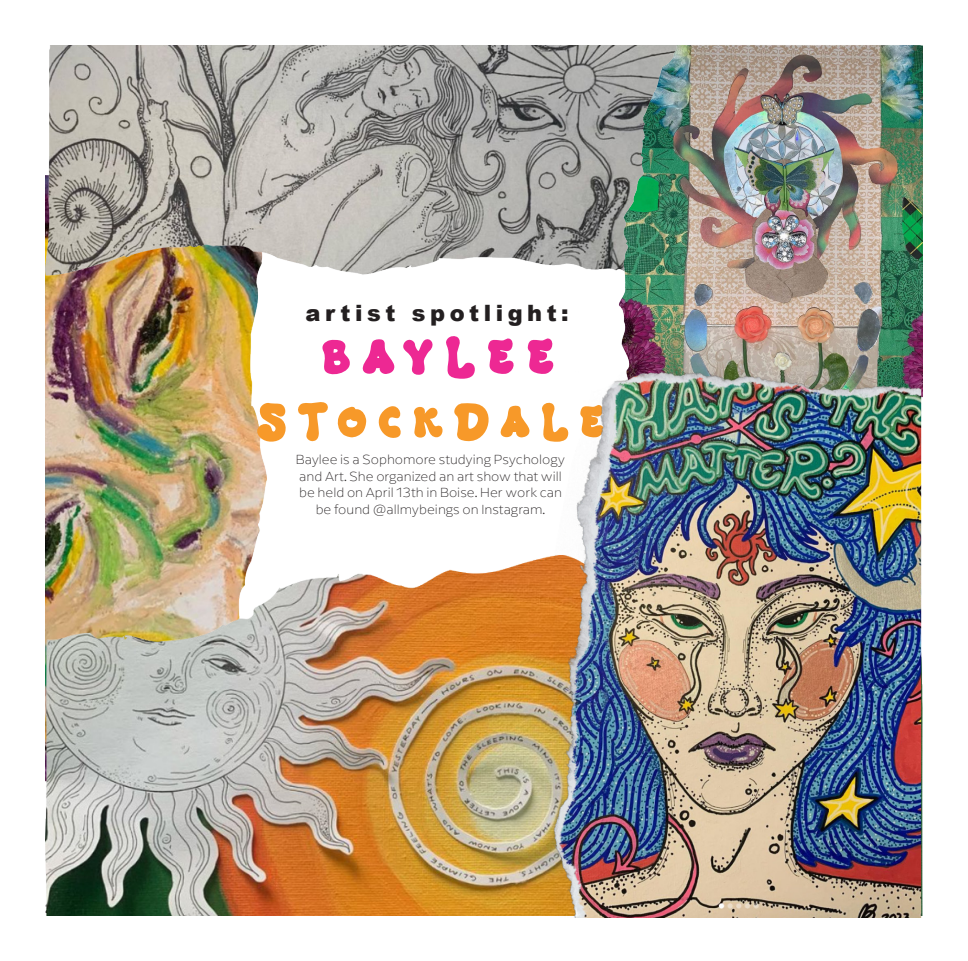
<style>
.page{position:relative;width:968px;height:961px;background:#fff}
.page>*{position:absolute;margin:0;border:0;box-sizing:border-box;transform-origin:0 0}
.Paragraph_Style_2{font:57.5px "Masa Groovy";letter-spacing:.2em;color:#ed2893}
.Paragraph_Style_2-2{font:52.5px "Masa Groovy";letter-spacing:.2em;color:#f79929}
.Paragraph_Style_2-3{font:900 22.5px "Arial";letter-spacing:.2em;color:#231f20}
.Bylines{font:100 13.75px/16.5px "Arpona Sans";color:#231f20;text-align:center}
.t1{font:700 13.75px "Indivisible";color:#231f20}
</style>
<div class="page">
<img style="left:45px;top:284px;width:222px;height:267px">
<img style="left:45px;top:45px;width:550px;height:239px">
<img style="left:45px;top:551px;width:470px;height:364px">
<img style="left:595px;top:45px;width:327px;height:307px">
<img style="left:515px;top:352px;width:408px;height:565px">
<p class="t1" style="left:45px;top:900px;width:19px">20</p>
<p class="Paragraph_Style_2-3" style="left:305px;top:296px;width:265px">artist spotlight:</p>
<p class="Paragraph_Style_2" style="left:321px;top:325px;width:235px">BAYLEE</p>
<p class="Paragraph_Style_2-2" style="left:256px;top:392px;width:350px">STOCKDALE</p>
<p class="Bylines" style="left:296px;top:451px;width:270px">Baylee is a Sophomore studying Psychology and Art. She organized an art show that will be held on April 13th in Boise. Her work can be found @allmybeings on Instagram.</p>
</div>
